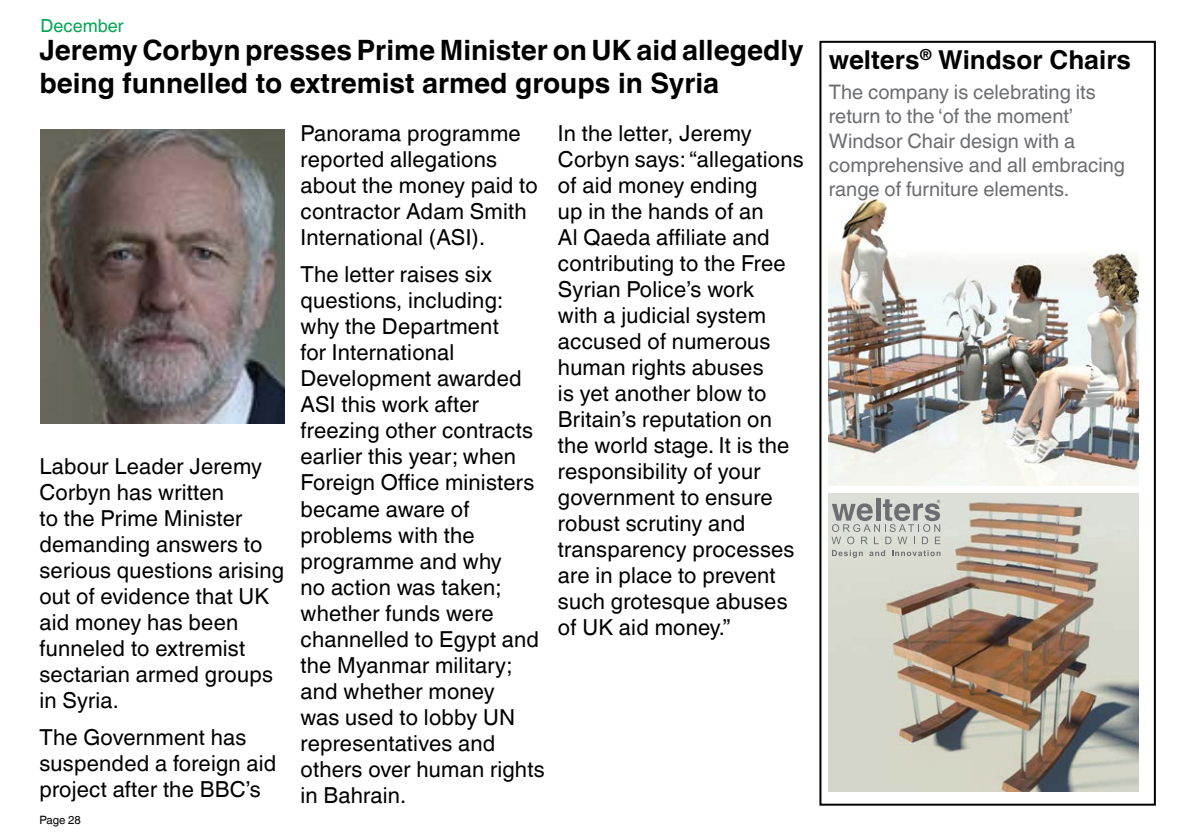
<style>
.page{position:relative;width:1191px;height:840px;background:#fff}
.page>*{position:absolute;margin:0;border:0;box-sizing:border-box;transform-origin:0 0}
.t1{font:700 28px/33.6px "Helvetica World";color:#000}
.t2{font:700 26px "Helvetica World";color:#000}
.t3{font:22px/26px "Helvetica World";letter-spacing:.01em;color:#000}
.t4{font:20px/24px "Helvetica World";color:#6d6e71}
.t5{font:18px "Helvetica World";color:#00a651}
.t6{font:11.4px "Helvetica World";color:#000}
</style>
<div class="page">
<img style="left:829px;top:197px;width:309px;height:288px">
<img style="left:829px;top:493px;width:309px;height:298px">
<svg style="left:831px;top:499px;width:109px;height:58px;background:#bdc1bb"></svg>
<div style="left:819px;top:41px;width:336px;height:764px;border:2px solid #000"></div>
<img style="left:41px;top:129px;width:243px;height:294px">
<p class="t5" style="left:41px;top:15px;width:85px">December</p>
<p class="t1" style="left:39px;top:33px;width:766px">Jeremy Corbyn presses Prime Minister on UK aid allegedly being funnelled to extremist armed groups in Syria</p>
<p class="t3" style="left:39px;top:453px;width:246px">Labour Leader Jeremy<br>Corbyn has written<br>to the Prime Minister demanding answers to serious questions arising out of evidence that UK aid money has been funneled to extremist sectarian armed groups in Syria.</p>
<p class="t3" style="left:39px;top:724px;width:238px">The Government has suspended a foreign aid project after the BBC’s</p>
<p class="t6" style="left:39px;top:812px;width:43px">Page 28</p>
<p class="t3" style="left:300px;top:120px;width:239px">Panorama programme reported allegations about the money paid to contractor Adam Smith<br>International (ASI).</p>
<p class="t3" style="left:300px;top:261px;width:246px">The letter raises six questions, including: why the Department<br>for International<br>Development awarded<br>ASI this work after freezing other contracts earlier this year; when<br>Foreign Office ministers became aware of problems with the programme and why<br>no action was taken; whether funds were channelled to Egypt and the Myanmar military; and whether money<br>was used to lobby UN representatives and others over human rights in Bahrain.</p>
<p class="t3" style="left:558px;top:120px;width:247px">In the letter, Jeremy<br>Corbyn says: “allegations of aid money ending<br>up in the hands of an<br>Al Qaeda affiliate and contributing to the Free<br>Syrian Police’s work<br>with a judicial system accused of numerous human rights abuses<br>is yet another blow to<br>Britain’s reputation on the world stage. It is the responsibility of your government to ensure robust scrutiny and transparency processes are in place to prevent such grotesque abuses of UK aid money.”</p>
<p class="t2" style="left:829px;top:45px;width:304px">welters<sup>®</sup> Windsor Chairs</p>
<p class="t4" style="left:829px;top:80px;width:297px">The company is celebrating its return to the ‘of the moment’<br>Windsor Chair design with a comprehensive and all embracing range of furniture elements.</p>
</div>
